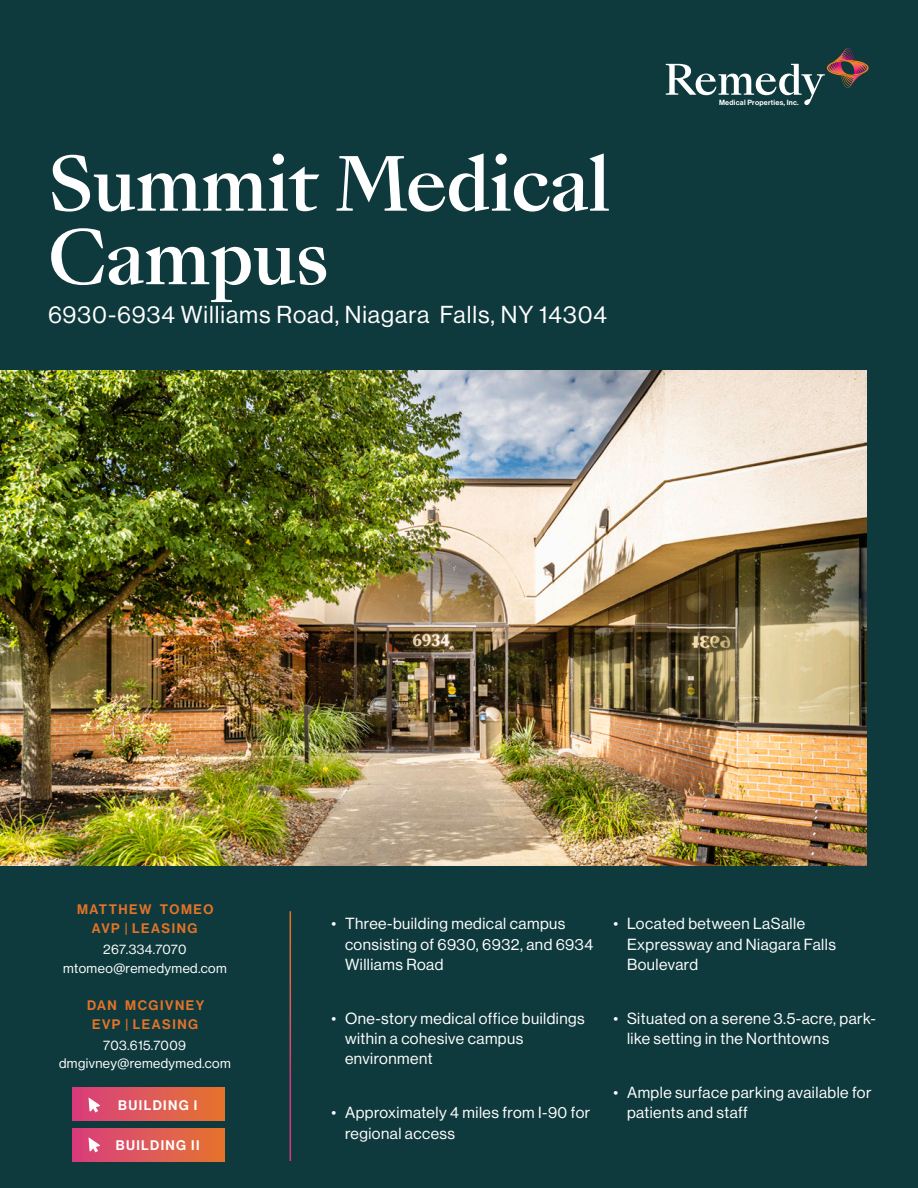
<style>
.page{position:relative;width:918px;height:1188px;background:#0f3a3d}
.page>*{position:absolute;margin:0;border:0;box-sizing:border-box;transform-origin:0 0}
.Sang_Bleu_-_H1{font:500 72px/73.5px "Sang Bleu Kingdom";letter-spacing:-.02em;color:#fff}
.t1{font:24px "N Haas Grotesk DS Pro 55 Rg";letter-spacing:.04em;color:#fff}
.t2{font:15.75px/20.2px "N Haas Grotesk DS Pro 55 Rg";letter-spacing:.03em;color:#fff}
.Small{font:13.65px "N Haas Grotesk DS Pro 65 Md";letter-spacing:.1em;color:#fff}
.Small-2{font:13.5px "N Haas Grotesk DS Pro 55 Rg";letter-spacing:.03em;color:#fff}
.Neue_Haas_-_H5__All_Caps{font:13.5px/18.8px "N Haas Grotesk DS Pro 65 Md";letter-spacing:.12em;color:#e57328;text-align:center}
.t3{font:7.35px "N Haas Grotesk DS Pro 65 Md";letter-spacing:.03em;color:#fff}
</style>
<div class="page">
<img style="left:0;top:370px;width:866px;height:496px">
<svg style="left:666px;top:48px;width:203px;height:57px"></svg>
<hr style="left:290px;top:911px;width:1px;height:250px;background:#fff">
<div style="left:73px;top:1087px;width:151px;height:34px;background:linear-gradient(to right,#d83e7e,#e57430)"></div>
<svg style="left:89px;top:1098px;width:11px;height:14px"></svg>
<div style="left:73px;top:1128px;width:151px;height:34px;background:linear-gradient(to right,#d83e7e,#e57430)"></div>
<svg style="left:89px;top:1137px;width:11px;height:15px"></svg>
<p class="Sang_Bleu_-_H1" style="left:48px;top:150px;width:564px">Summit Medical<br>Campus</p>
<h2 class="t1" style="left:48px;top:301px;width:561px">6930-6934 Williams Road, Niagara Falls, NY 14304</h2>
<p class="t3" style="left:719px;top:98px;width:81px">Medical Properties, Inc.</p>
<p class="Neue_Haas_-_H5__All_Caps" style="left:77px;top:900px;width:138px">MATTHEW TOMEO<br>AVP | LEASING</p>
<p class="Small-2" style="left:103px;top:941px;width:85px">267.334.7070</p>
<p class="Small-2" style="left:63px;top:960px;width:165px">mtomeo@remedymed.com</p>
<p class="Neue_Haas_-_H5__All_Caps" style="left:87px;top:996px;width:119px">DAN MCGIVNEY<br>EVP | LEASING</p>
<p class="Small-2" style="left:103px;top:1037px;width:84px">703.615.7009</p>
<p class="Small-2" style="left:59px;top:1056px;width:173px">dmgivney@remedymed.com</p>
<p class="Small" style="left:118px;top:1097px;width:80px">BUILDING I</p>
<p class="Small" style="left:116px;top:1137px;width:85px">BUILDING II</p>
<p class="t2" style="left:345px;top:914px;width:250px;text-indent:-14px">• Three-building medical campus consisting of 6930, 6932, and 6934<br>Williams Road</p>
<p class="t2" style="left:345px;top:1008px;width:241px;text-indent:-14px">• One-story medical office buildings within a cohesive campus environment</p>
<p class="t2" style="left:345px;top:1103px;width:247px;text-indent:-14px">• Approximately 4 miles from I-90 for regional access</p>
<p class="t2" style="left:627px;top:914px;width:210px;text-indent:-14px">• Located between LaSalle<br>Expressway and Niagara Falls<br>Boulevard</p>
<p class="t2" style="left:627px;top:1008px;width:250px;text-indent:-14px">• Situated on a serene 3.5-acre, park&shy;like setting in the Northtowns</p>
<p class="t2" style="left:627px;top:1083px;width:246px;text-indent:-14px">• Ample surface parking available for patients and staff</p>
</div>
